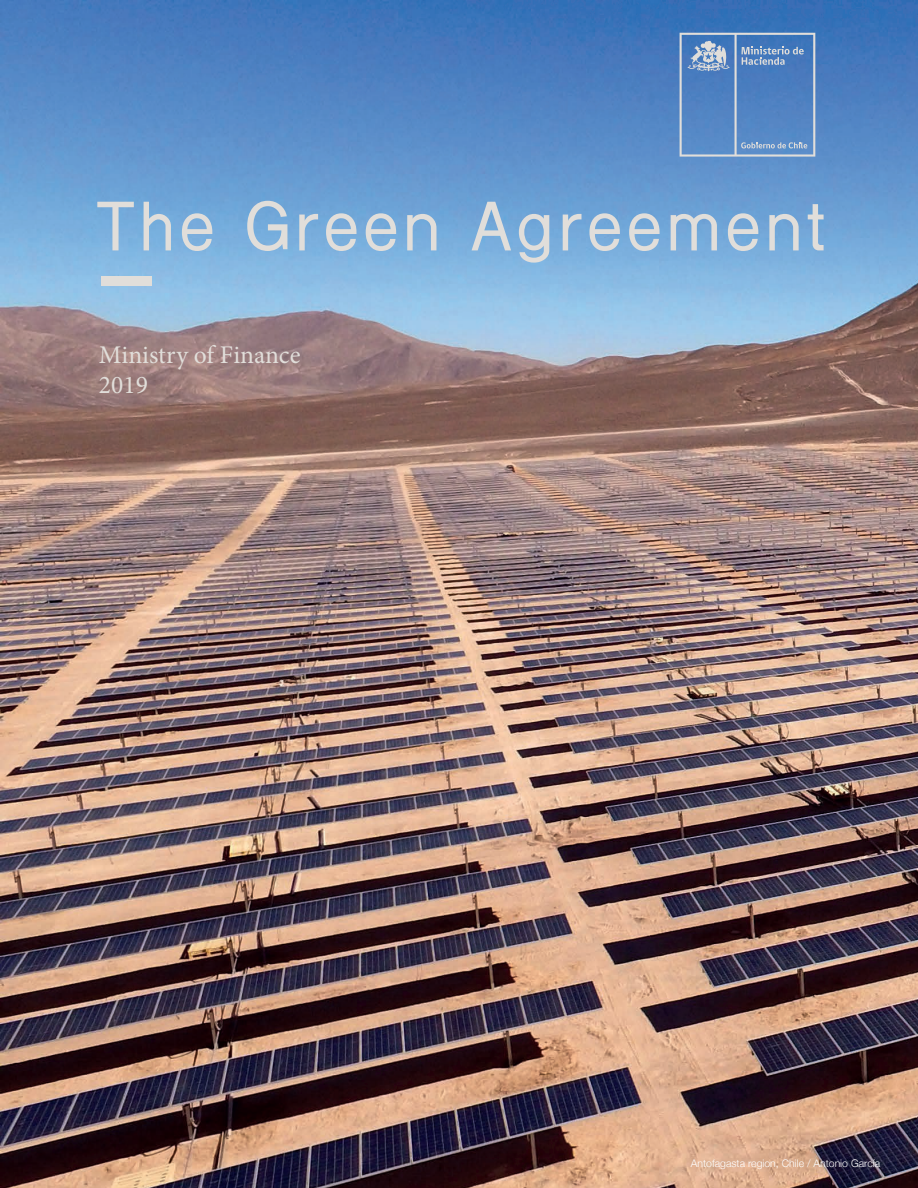
<style>
.page{position:relative;width:918px;height:1188px;background:#fff}
.page>*{position:absolute;margin:0;border:0;box-sizing:border-box;transform-origin:0 0}
.t1{font:700 64.5px "Shree Dev 0714";letter-spacing:.08em;color:#e1deda}
.t2{font:25.5px/30.6px "Minion Pro";color:#e1deda}
.t3{font:300 10.5px "Helvetica Neue";color:#fff}
</style>
<div class="page">
<img style="left:0;top:0;width:918px;height:1188px">
<div style="left:101px;top:276px;width:51px;height:10px;background:#e1deda"></div>
<svg style="left:680px;top:33px;width:135px;height:124px;background:#608cc4"></svg>
<h1 class="t1" style="left:97px;top:190px;width:729px">The Green Agreement</h1>
<h2 class="t2" style="left:99px;top:339px;width:203px">Ministry of Finance<br>2019</h2>
<p class="t3" style="left:691px;top:1155px;width:191px">Antofagasta region, Chile / Antonio García</p>
</div>
